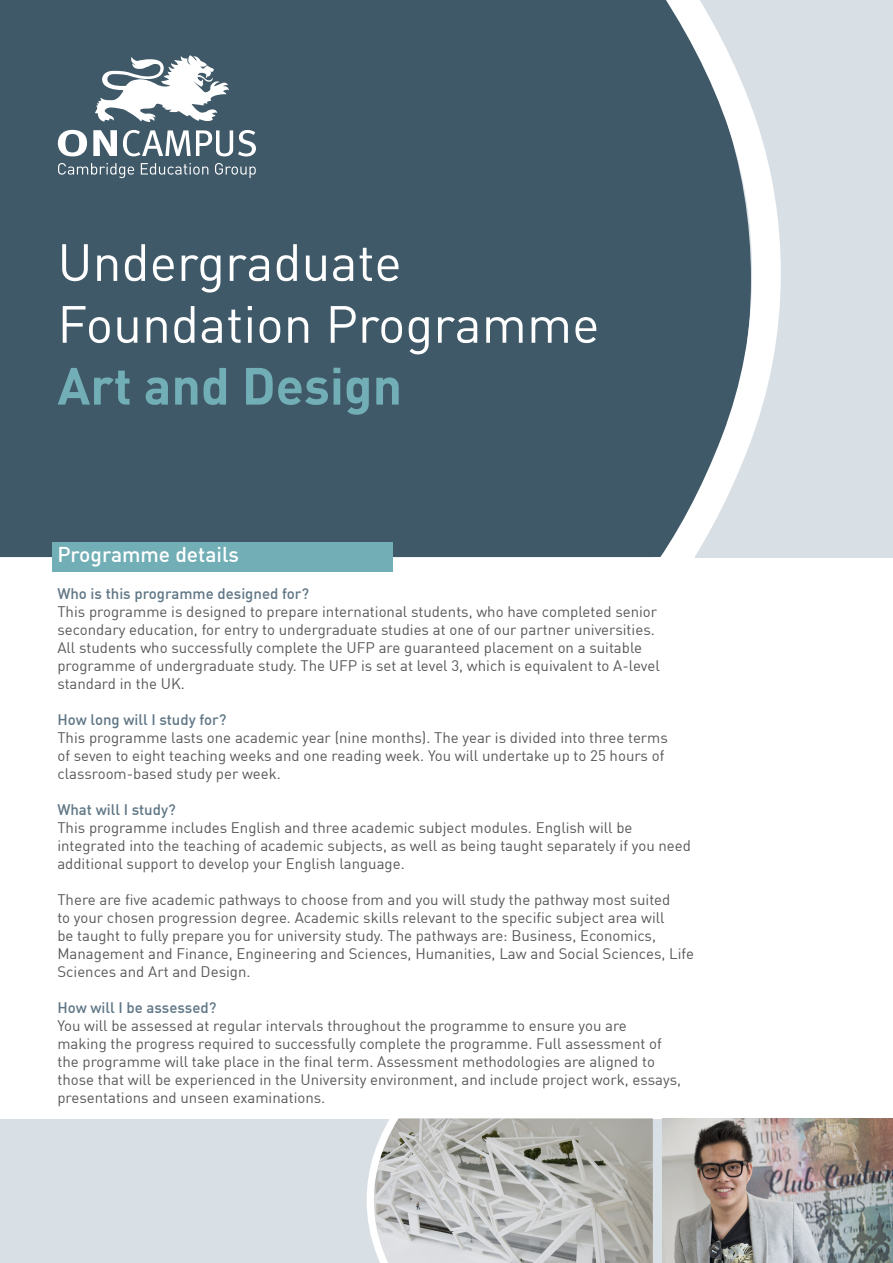
<style>
.page{position:relative;width:893px;height:1263px;background:#fff}
.page>*{position:absolute;margin:0;border:0;box-sizing:border-box;transform-origin:0 0}
.t1{font:51.6px/61.8px "DIN Offc";color:#fff}
.body_copy_-_grey{font:500 21px "DIN Offc";color:#fff}
.body_copy_-_grey-2{font:15px/18px "DIN Offc";color:#57585a}
.body_copy_-_grey-3{font:500 15px "DIN Offc";color:#5f7685}
.s1{font-weight:700;color:#72aeb6}
</style>
<div class="page">
<div style="left:695px;top:0;width:198px;height:557px;background:#d8dfe5"></div>
<div style="left:0;top:0;width:648px;height:557px;background:#405968"></div>
<svg style="left:648px;top:0;width:133px;height:558px;fill:#405968"></svg>
<div style="left:52px;top:542px;width:340px;height:29px;background:#72aeb6"></div>
<svg style="left:58px;top:130px;width:29px;height:26px"></svg>
<svg style="left:93px;top:130px;width:24px;height:26px"></svg>
<svg style="left:58px;top:163px;width:76px;height:15px"></svg>
<svg style="left:141px;top:163px;width:67px;height:12px"></svg>
<svg style="left:215px;top:163px;width:41px;height:15px"></svg>
<svg style="left:95px;top:55px;width:134px;height:67px"></svg>
<svg style="left:123px;top:130px;width:133px;height:26px"></svg>
<div style="left:0;top:1119px;width:893px;height:144px;background:#d8dfe5"></div>
<img style="left:662px;top:1118px;width:231px;height:145px">
<svg style="left:366px;top:1118px;width:287px;height:145px"></svg>
<p class="t1" style="left:57px;top:230px;width:544px">Undergraduate<br>Foundation Programme<br><span class="s1">Art and Design</span></p>
<p class="body_copy_-_grey" style="left:57px;top:541px;width:183px">Programme details</p>
<p class="body_copy_-_grey-3" style="left:57px;top:583px;width:253px">Who is this programme designed for?</p>
<p class="body_copy_-_grey-2" style="left:57px;top:602px;width:604px">This programme is designed to prepare international students, who have completed senior secondary education, for entry to undergraduate studies at one of our partner universities.<br>All students who successfully complete the UFP are guaranteed placement on a suitable programme of undergraduate study. The UFP is set at level 3, which is equivalent to A-level standard in the UK.</p>
<p class="body_copy_-_grey-3" style="left:57px;top:709px;width:170px">How long will I study for?</p>
<p class="body_copy_-_grey-2" style="left:57px;top:728px;width:612px">This programme lasts one academic year (nine months). The year is divided into three terms of seven to eight teaching weeks and one reading week. You will undertake up to 25 hours of classroom-based study per week.</p>
<p class="body_copy_-_grey-3" style="left:57px;top:799px;width:120px">What will I study?</p>
<p class="body_copy_-_grey-2" style="left:57px;top:818px;width:635px">This programme includes English and three academic subject modules. English will be integrated into the teaching of academic subjects, as well as being taught separately if you need additional support to develop your English language.</p>
<p class="body_copy_-_grey-2" style="left:57px;top:890px;width:638px">There are five academic pathways to choose from and you will study the pathway most suited<br>to your chosen progression degree. Academic skills relevant to the specific subject area will<br>be taught to fully prepare you for university study. The pathways are: Business, Economics, Management and Finance, Engineering and Sciences, Humanities, Law and Social Sciences, Life Sciences and Art and Design.</p>
<p class="body_copy_-_grey-3" style="left:57px;top:997px;width:160px">How will I be assessed?</p>
<p class="body_copy_-_grey-2" style="left:57px;top:1016px;width:625px">You will be assessed at regular intervals throughout the programme to ensure you are<br>making the progress required to successfully complete the programme. Full assessment of the programme will take place in the final term. Assessment methodologies are aligned to those that will be experienced in the University environment, and include project work, essays, presentations and unseen examinations.</p>
</div>
